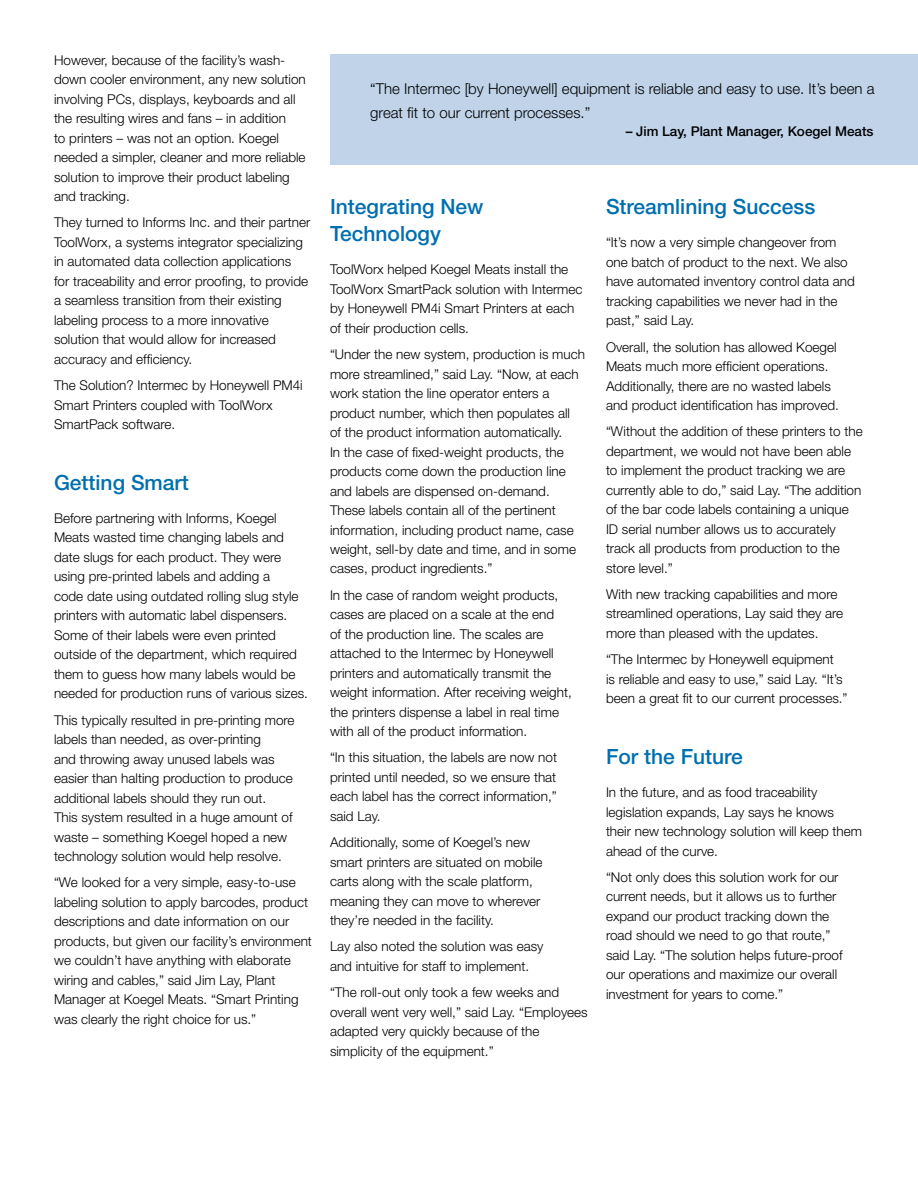
<style>
.page{position:relative;width:918px;height:1188px;background:#fff}
.page>*{position:absolute;margin:0;border:0;box-sizing:border-box;transform-origin:0 0}
.t1{font:500 21px/27px "Helvetica Neue";color:#006faf}
.t2{font:300 15px/24px "Helvetica Neue";color:#000}
.t3{font:300 13.5px/19.5px "Helvetica Neue";color:#000}
.t4{font:500 13.5px "Helvetica Neue";color:#000}
</style>
<div class="page">
<div style="left:330px;top:54px;width:588px;height:110px;background:#c0d3e9"></div>
<p class="t3" style="left:54px;top:50px;width:253px">However, because of the facility’s wash&shy;down cooler environment, any new solution involving PCs, displays, keyboards and all the resulting wires and fans – in addition<br>to printers – was not an option. Koegel needed a simpler, cleaner and more reliable solution to improve their product labeling and tracking.</p>
<p class="t3" style="left:54px;top:212px;width:258px">They turned to Informs Inc. and their partner ToolWorx, a systems integrator specializing in automated data collection applications<br>for traceability and error proofing, to provide a seamless transition from their existing labeling process to a more innovative solution that would allow for increased accuracy and efficiency.</p>
<p class="t3" style="left:54px;top:375px;width:250px">The Solution? Intermec by Honeywell PM4i<br>Smart Printers coupled with ToolWorx<br>SmartPack software.</p>
<h1 class="t1" style="left:54px;top:469px;width:136px">Getting Smart</h1>
<p class="t3" style="left:54px;top:508px;width:256px">Before partnering with Informs, Koegel Meats wasted time changing labels and date slugs for each product. They were using pre-printed labels and adding a<br>code date using outdated rolling slug style printers with automatic label dispensers.<br>Some of their labels were even printed outside of the department, which required them to guess how many labels would be needed for production runs of various sizes.</p>
<p class="t3" style="left:54px;top:710px;width:242px">This typically resulted in pre-printing more labels than needed, as over-printing<br>and throwing away unused labels was easier than halting production to produce additional labels should they run out.<br>This system resulted in a huge amount of waste – something Koegel hoped a new technology solution would help resolve.</p>
<p class="t3" style="left:54px;top:872px;width:259px">“We looked for a very simple, easy-to-use labeling solution to apply barcodes, product descriptions and date information on our products, but given our facility’s environment we couldn’t have anything with elaborate wiring and cables,” said Jim Lay, Plant Manager at Koegel Meats. “Smart Printing was clearly the right choice for us.”</p>
<p class="t2" style="left:370px;top:76px;width:506px">“The Intermec [by Honeywell] equipment is reliable and easy to use. It’s been a great fit to our current processes.”</p>
<p class="t4" style="left:626px;top:123px;width:249px">– Jim Lay, Plant Manager, Koegel Meats</p>
<h1 class="t1" style="left:330px;top:193px;width:155px">Integrating New<br>Technology</h1>
<p class="t3" style="left:330px;top:260px;width:254px">ToolWorx helped Koegel Meats install the ToolWorx SmartPack solution with Intermec by Honeywell PM4i Smart Printers at each of their production cells.</p>
<p class="t3" style="left:330px;top:344px;width:257px">“Under the new system, production is much more streamlined,” said Lay. “Now, at each work station the line operator enters a product number, which then populates all<br>of the product information automatically.<br>In the case of fixed-weight products, the products come down the production line and labels are dispensed on-demand.<br>These labels contain all of the pertinent information, including product name, case weight, sell-by date and time, and in some cases, product ingredients.”</p>
<p class="t3" style="left:330px;top:585px;width:243px">In the case of random weight products, cases are placed on a scale at the end<br>of the production line. The scales are attached to the Intermec by Honeywell printers and automatically transmit the weight information. After receiving weight, the printers dispense a label in real time with all of the product information.</p>
<p class="t3" style="left:330px;top:748px;width:229px;text-align:justify">“In this situation, the labels are now not printed until needed, so we ensure that each label has the correct information,” said Lay.</p>
<p class="t3" style="left:330px;top:832px;width:214px">Additionally, some of Koegel’s new smart printers are situated on mobile carts along with the scale platform, meaning they can move to wherever they’re needed in the facility.</p>
<p class="t3" style="left:330px;top:937px;width:215px">Lay also noted the solution was easy and intuitive for staff to implement.</p>
<p class="t3" style="left:330px;top:982px;width:259px">“The roll-out only took a few weeks and overall went very well,” said Lay. “Employees adapted very quickly because of the simplicity of the equipment.”</p>
<h1 class="t1" style="left:606px;top:193px;width:211px">Streamlining Success</h1>
<p class="t3" style="left:606px;top:233px;width:250px">“It’s now a very simple changeover from one batch of product to the next. We also have automated inventory control data and tracking capabilities we never had in the past,” said Lay.</p>
<p class="t3" style="left:606px;top:337px;width:235px">Overall, the solution has allowed Koegel Meats much more efficient operations.<br>Additionally, there are no wasted labels and product identification has improved.</p>
<p class="t3" style="left:606px;top:421px;width:258px">“Without the addition of these printers to the department, we would not have been able to implement the product tracking we are currently able to do,” said Lay. “The addition of the bar code labels containing a unique ID serial number allows us to accurately track all products from production to the store level.”</p>
<p class="t3" style="left:606px;top:584px;width:239px">With new tracking capabilities and more streamlined operations, Lay said they are more than pleased with the updates.</p>
<p class="t3" style="left:606px;top:649px;width:243px">“The Intermec by Honeywell equipment<br>is reliable and easy to use,” said Lay. “It’s been a great fit to our current processes.”</p>
<h1 class="t1" style="left:606px;top:743px;width:138px">For the Future</h1>
<p class="t3" style="left:606px;top:782px;width:258px">In the future, and as food traceability legislation expands, Lay says he knows their new technology solution will keep them ahead of the curve.</p>
<p class="t3" style="left:606px;top:867px;width:238px">“Not only does this solution work for our current needs, but it allows us to further expand our product tracking down the road should we need to go that route,” said Lay. “The solution helps future-proof our operations and maximize our overall investment for years to come.”</p>
</div>
